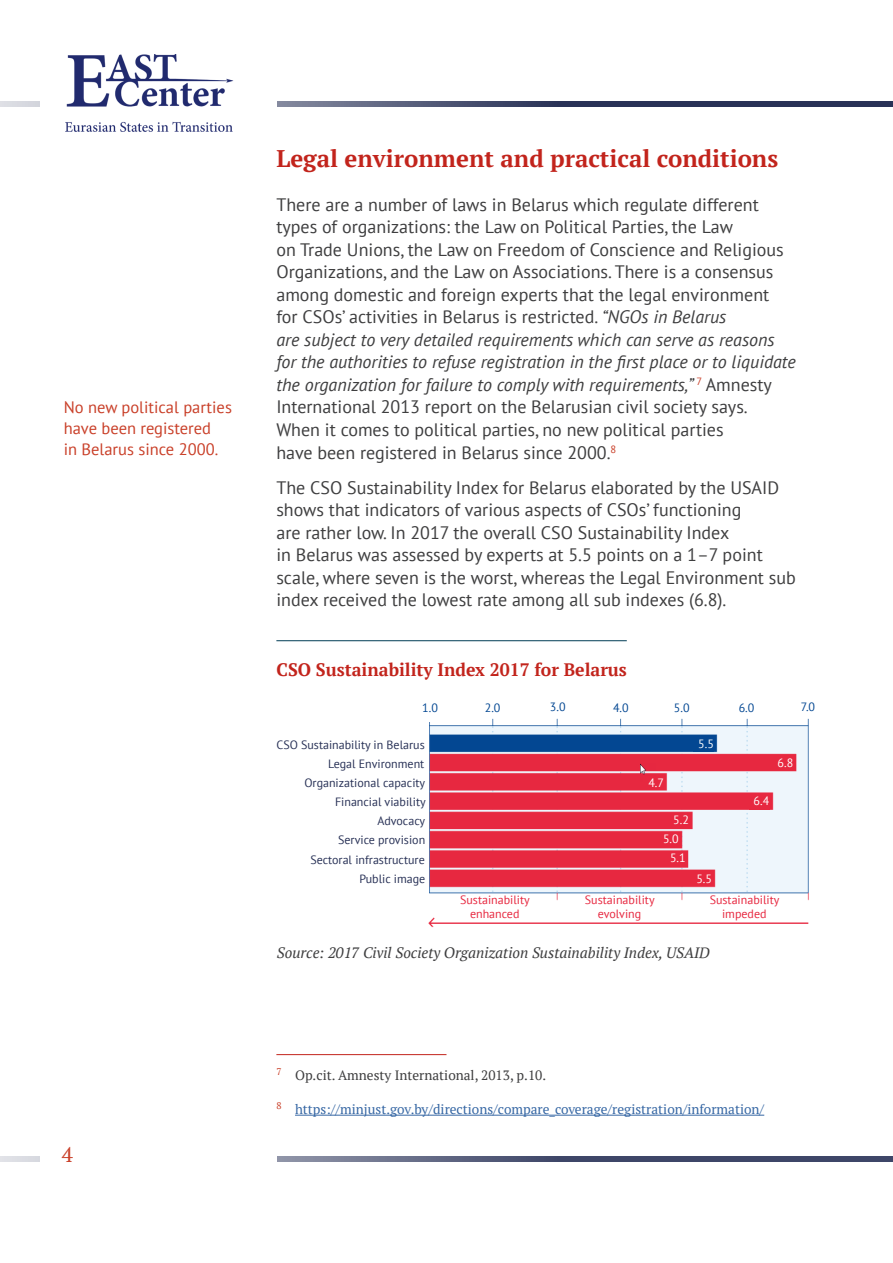
<style>
.page{position:relative;width:893px;height:1263px;background:#fff}
.page>*{position:absolute;margin:0;border:0;box-sizing:border-box;transform-origin:0 0}
._2_Заголовок_раздела{font:700 24px "PT Serif";color:#c2241c}
.t1{font:21px "PT Serif";color:#c93f28}
._3_Основной_текст{font:18px/22.5px "PT Sans";color:#3e3e3f}
.Таблица_заголовок{font:700 18px "PT Serif";color:#c2241c}
._5_Боковые_сноски{font:16.5px/21px "PT Sans";color:#c93f28}
.t2{font:italic 15px "PT Serif";color:#3e3e3f}
._4_Сноски{font:13.5px "PT Serif";color:#3667a4}
._4_Сноски-2{font:13.5px "PT Serif";color:#3e3e3f}
._3_Основной_текст-2{font:12px "PT Sans";color:#293257}
._3_Основной_текст-3{font:12px/13.5px "PT Sans";color:#e72840;text-align:center}
._3_Основной_текст-4{font:12px "PT Sans";color:#fff}
._3_Основной_текст-5{font:12px "PT Sans";color:#034792}
.s1{font-style:italic}
</style>
<div class="page">
<svg style="left:0;top:101px;width:893px;height:5px;background:#474f6f"></svg>
<div style="left:40px;top:51px;width:236px;height:91px;background:#fff"></div>
<img style="left:66px;top:54px;width:168px;height:78px">
<svg style="left:0;top:1157px;width:893px;height:5px;background:#59607d"></svg>
<div style="left:40px;top:1145px;width:237px;height:19px;background:#fff"></div>
<hr style="left:276px;top:1054px;width:170px;height:1px;background:#c2241c">
<hr style="left:295px;top:1115px;width:469px;height:1px;background:#3667a4">
<img style="left:428px;top:718px;width:381px;height:210px">
<hr style="left:276px;top:640px;width:351px;height:1px;background:#003c55">
<div style="left:685px;top:898px;width:118px;height:23px;background:#fff"></div>
<div style="left:560px;top:898px;width:119px;height:23px;background:#fff"></div>
<div style="left:436px;top:898px;width:118px;height:23px;background:#fff"></div>
<div style="left:420px;top:698px;width:20px;height:23px;background:#fff"></div>
<div style="left:693px;top:738px;width:21px;height:13px;background:#034792"></div>
<div style="left:773px;top:757px;width:20px;height:13px;background:#e72840"></div>
<div style="left:643px;top:776px;width:20px;height:13px;background:#e72840"></div>
<div style="left:749px;top:796px;width:20px;height:13px;background:#e72840"></div>
<div style="left:668px;top:814px;width:21px;height:13px;background:#e72840"></div>
<div style="left:658px;top:833px;width:21px;height:14px;background:#e72840"></div>
<div style="left:665px;top:853px;width:21px;height:13px;background:#e72840"></div>
<div style="left:692px;top:872px;width:20px;height:14px;background:#e72840"></div>
<p class="_5_Боковые_сноски" style="left:64px;top:397px;width:170px">No new political parties have been registered<br>in Belarus since 2000.</p>
<p class="t1" style="left:62px;top:1140px;width:13px">4</p>
<p class="_2_Заголовок_раздела" style="left:276px;top:143px;width:503px">Legal environment and practical conditions</p>
<p class="_3_Основной_текст" style="left:276px;top:193px;width:521px">There are a number of laws in Belarus which regulate different types of organizations: the Law on Political Parties, the Law<br>on Trade Unions, the Law on Freedom of Conscience and Religious Organizations, and the Law on Associations. There is a consensus among domestic and foreign experts that the legal environment<br>for CSOs’ activities in Belarus is restricted. <span class="s1">“NGOs in Belarus<br>are subject to very detailed requirements which can serve as reasons for the authorities to refuse registration in the first place or to liquidate the organization for failure to comply with requirements,”</span> <sup>7</sup> Amnesty International 2013 report on the Belarusian civil society says.<br>When it comes to political parties, no new political parties<br>have been registered in Belarus since 2000.<sup>8</sup></p>
<p class="_3_Основной_текст" style="left:276px;top:476px;width:521px">The CSO Sustainability Index for Belarus elaborated by the USAID shows that indicators of various aspects of CSOs’ functioning<br>are rather low. In 2017 the overall CSO Sustainability Index<br>in Belarus was assessed by experts at 5.5 points on a 1–7 point scale, where seven is the worst, whereas the Legal Environment sub index received the lowest rate among all sub indexes (6.8).</p>
<p class="Таблица_заголовок" style="left:276px;top:658px;width:352px">CSO Sustainability Index 2017 for Belarus</p>
<p class="_3_Основной_текст-5" style="left:422px;top:700px;width:17px">1.0</p>
<p class="_3_Основной_текст-5" style="left:485px;top:700px;width:17px">2.0</p>
<p class="_3_Основной_текст-5" style="left:550px;top:699px;width:17px">3.0</p>
<p class="_3_Основной_текст-5" style="left:613px;top:700px;width:17px">4.0</p>
<p class="_3_Основной_текст-5" style="left:674px;top:700px;width:17px">5.0</p>
<p class="_3_Основной_текст-5" style="left:739px;top:700px;width:17px">6.0</p>
<p class="_3_Основной_текст-5" style="left:801px;top:699px;width:16px">7.0</p>
<p class="_3_Основной_текст-4" style="left:698px;top:736px;width:17px">5.5</p>
<p class="_3_Основной_текст-4" style="left:778px;top:755px;width:17px">6.8</p>
<p class="_3_Основной_текст-4" style="left:648px;top:775px;width:17px">4.7</p>
<p class="_3_Основной_текст-4" style="left:754px;top:793px;width:17px">6.4</p>
<p class="_3_Основной_текст-4" style="left:673px;top:812px;width:17px">5.2</p>
<p class="_3_Основной_текст-4" style="left:663px;top:831px;width:17px">5.0</p>
<p class="_3_Основной_текст-4" style="left:670px;top:850px;width:17px">5.1</p>
<p class="_3_Основной_текст-4" style="left:696px;top:871px;width:17px">5.5</p>
<p class="_3_Основной_текст-2" style="left:276px;top:737px;width:150px">CSO Sustainability in Belarus</p>
<p class="_3_Основной_текст-2" style="left:328px;top:756px;width:98px">Legal Environment</p>
<p class="_3_Основной_текст-2" style="left:304px;top:775px;width:122px">Organizational capacity</p>
<p class="_3_Основной_текст-2" style="left:335px;top:794px;width:92px">Financial viability</p>
<p class="_3_Основной_текст-2" style="left:377px;top:813px;width:49px">Advocacy</p>
<p class="_3_Основной_текст-2" style="left:338px;top:832px;width:89px">Service provision</p>
<p class="_3_Основной_текст-2" style="left:310px;top:852px;width:116px">Sectoral infrastructure</p>
<p class="_3_Основной_текст-2" style="left:359px;top:871px;width:67px">Public image</p>
<p class="_3_Основной_текст-3" style="left:460px;top:893px;width:71px">Sustainability enhanced</p>
<p class="_3_Основной_текст-3" style="left:585px;top:893px;width:71px">Sustainability evolving</p>
<p class="_3_Основной_текст-3" style="left:710px;top:893px;width:71px">Sustainability impeded</p>
<p class="t2" style="left:277px;top:943px;width:434px">Source: 2017 Civil Society Organization Sustainability Index, USAID</p>
<p class="_4_Сноски-2" style="left:276px;top:1066px;width:271px"><sup>7</sup> Op.cit. Amnesty International, 2013, p.10.</p>
<p class="_4_Сноски" style="left:276px;top:1100px;width:489px"><sup>8</sup> https://minjust.gov.by/directions/compare_coverage/registration/information/</p>
</div>
